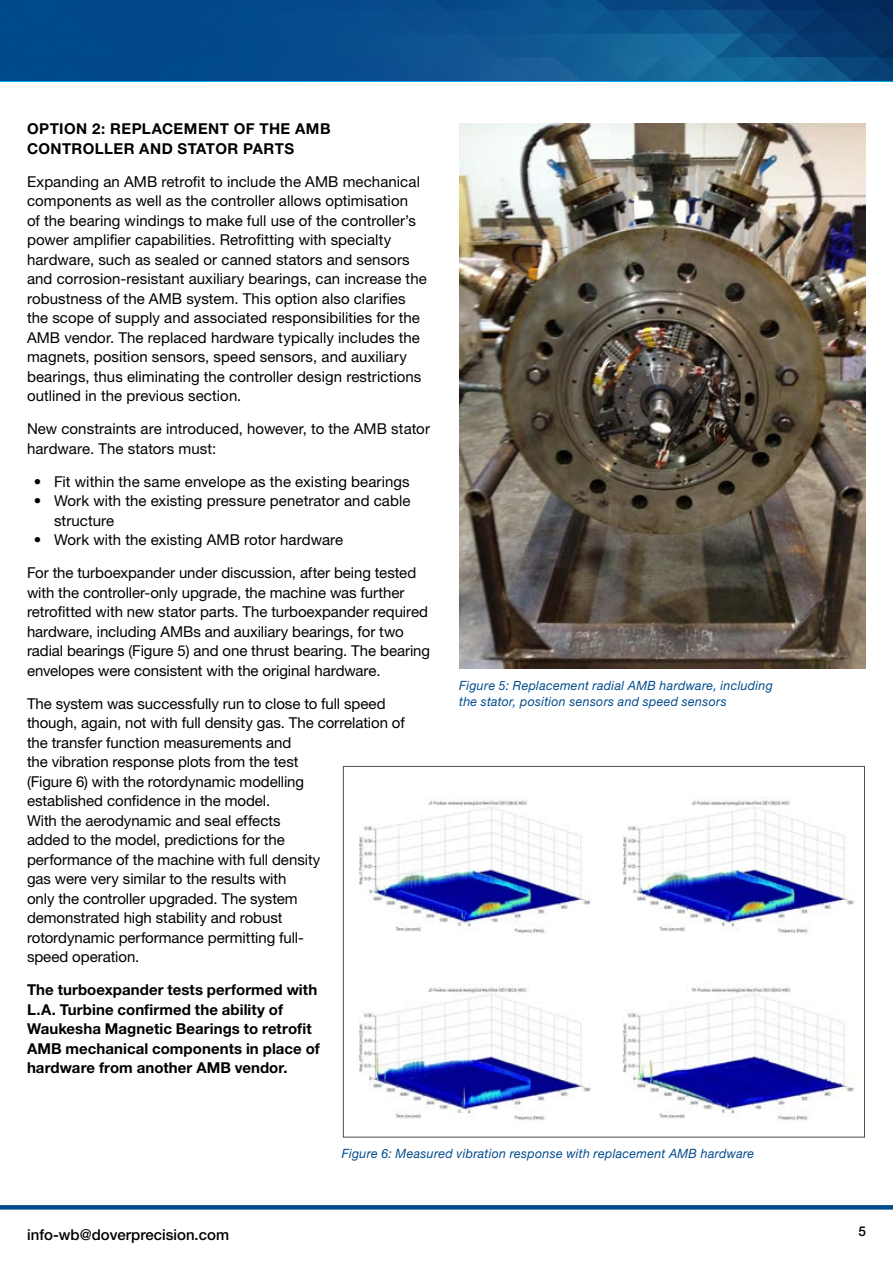
<style>
.page{position:relative;width:893px;height:1263px;background:#fff}
.page>*{position:absolute;margin:0;border:0;box-sizing:border-box;transform-origin:0 0}
.t1{font:15px/19.5px "Helvetica Neue LT Std";color:#000}
.t2{font:700 15px/19.5px "Helvetica Neue LT Std";letter-spacing:.005em;color:#000}
.t3{font:700 15px/19.5px "Helvetica Neue LT Std";letter-spacing:.03em;color:#000}
.t4{font:500 15px "Helvetica Neue LT Std";color:#000}
.t5{font:500 13.5px "Helvetica Neue LT Std";color:#000}
.t6{font:italic 12.75px/16.5px "Helvetica Neue LT Std";letter-spacing:.025em;color:#004b8d}
</style>
<div class="page">
<svg style="left:0;top:1205px;width:893px;height:4px;background:#054e8f"></svg>
<img style="left:459px;top:123px;width:407px;height:546px">
<img style="left:342px;top:797px;width:514px;height:139px">
<img style="left:342px;top:983px;width:514px;height:139px">
<svg style="left:0;top:0;width:893px;height:81px;background:#084e8a"></svg>
<p class="t3" style="left:27px;top:119px;width:305px">OPTION 2: REPLACEMENT OF THE AMB<br>CONTROLLER AND STATOR PARTS</p>
<p class="t1" style="left:27px;top:171px;width:401px">Expanding an AMB retrofit to include the AMB mechanical components as well as the controller allows optimisation<br>of the bearing windings to make full use of the controller’s power amplifier capabilities. Retrofitting with specialty hardware, such as sealed or canned stators and sensors and corrosion-resistant auxiliary bearings, can increase the robustness of the AMB system. This option also clarifies the scope of supply and associated responsibilities for the AMB vendor. The replaced hardware typically includes the magnets, position sensors, speed sensors, and auxiliary bearings, thus eliminating the controller design restrictions outlined in the previous section.</p>
<p class="t1" style="left:27px;top:419px;width:405px">New constraints are introduced, however, to the AMB stator hardware. The stators must:</p>
<p class="t1" style="left:34px;top:471px;width:377px">• Fit within the same envelope as the existing bearings</p>
<p class="t1" style="left:54px;top:491px;width:358px;text-indent:-20px">• Work with the existing pressure penetrator and cable structure</p>
<p class="t1" style="left:34px;top:530px;width:311px">• Work with the existing AMB rotor hardware</p>
<p class="t1" style="left:27px;top:563px;width:405px">For the turboexpander under discussion, after being tested with the controller-only upgrade, the machine was further retrofitted with new stator parts. The turboexpander required hardware, including AMBs and auxiliary bearings, for two radial bearings (Figure 5) and one thrust bearing. The bearing envelopes were consistent with the original hardware.</p>
<p class="t1" style="left:27px;top:693px;width:379px">The system was successfully run to close to full speed though, again, not with full density gas. The correlation of the transfer function measurements and<br>the vibration response plots from the test<br>(Figure 6) with the rotordynamic modelling<br>established confidence in the model.<br>With the aerodynamic and seal effects<br>added to the model, predictions for the<br>performance of the machine with full density<br>gas were very similar to the results with<br>only the controller upgraded. The system<br>demonstrated high stability and robust<br>rotordynamic performance permitting full-<br>speed operation.</p>
<p class="t2" style="left:27px;top:980px;width:294px">The turboexpander tests performed with L.A. Turbine confirmed the ability of Waukesha Magnetic Bearings to retrofit AMB mechanical components in place of hardware from another AMB vendor.</p>
<p class="t6" style="left:459px;top:676px;width:315px">Figure 5: Replacement radial AMB hardware, including the stator, position sensors and speed sensors</p>
<p class="t6" style="left:342px;top:1145px;width:414px">Figure 6: Measured vibration response with replacement AMB hardware</p>
<p class="t4" style="left:27px;top:1225px;width:203px">info-wb@doverprecision.com</p>
<p class="t5" style="left:858px;top:1223px;width:9px">5</p>
</div>
